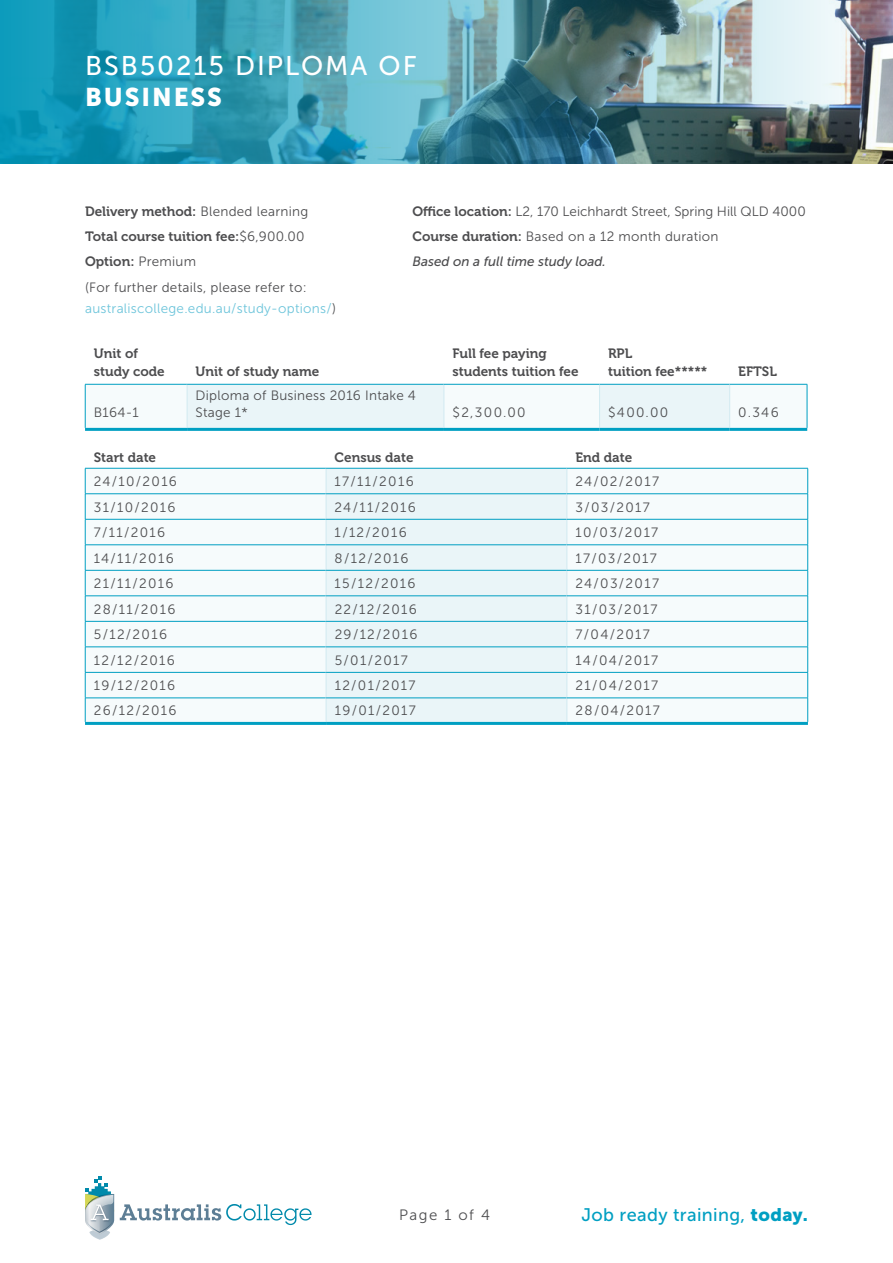
<style>
.page{position:relative;width:893px;height:1263px;background:#fff}
.page>*{position:absolute;margin:0;border:0;box-sizing:border-box;transform-origin:0 0}
.t1{font:27px "Museo Sans 500";letter-spacing:.075em;color:#fff}
.t2{font:25.5px "Museo Sans 900";letter-spacing:.075em;color:#fff}
.t3{font:18.15px "Museo Sans 500";letter-spacing:.02em;color:#009fc2}
.t4{font:15px "Museo Sans 300";letter-spacing:.1em;color:#4d4d4f}
.t5{font:13.5px "Museo Sans 300";letter-spacing:.1em;color:#4d4d4f}
.t6{font:13.5px/18px "Museo 700";color:#4d4d4f}
.t7{font:13.5px/25.2px "Museo Sans 300";color:#4d4d4f}
.t8{font:13.5px/21px "Museo Sans 300";letter-spacing:.02em;color:#6ec5db}
.t9{font:13.5px/16.2px "Museo Sans 300";letter-spacing:.02em;color:#4d4d4f}
.t10{font:italic 13.5px "Museo Sans 500";color:#4d4d4f}
.s1{font-family:"Museo Sans 300"}
.s2{color:#4d4d4f}
.s3{font-family:"Museo 700"}
.s4{font-family:"Museo Sans 900"}
</style>
<div class="page">
<img style="left:0;top:0;width:893px;height:163px">
<svg style="left:85px;top:1177px;width:29px;height:63px"></svg>
<svg style="left:120px;top:1204px;width:192px;height:21px"></svg>
<div style="left:86px;top:469px;width:721px;height:253px;background:#f6fbfc"></div>
<div style="left:327px;top:469px;width:240px;height:253px;background:#eaf5f8"></div>
<svg style="left:85px;top:469px;width:1px;height:253px"></svg>
<hr style="left:85px;top:468px;width:241px;height:1px;background:#009fc2">
<hr style="left:85px;top:493px;width:241px;height:1px;background:#009fc2">
<hr style="left:85px;top:519px;width:241px;height:1px;background:#009fc2">
<hr style="left:85px;top:544px;width:241px;height:1px;background:#009fc2">
<hr style="left:85px;top:570px;width:241px;height:1px;background:#009fc2">
<hr style="left:85px;top:596px;width:241px;height:1px;background:#009fc2">
<hr style="left:85px;top:621px;width:241px;height:1px;background:#009fc2">
<hr style="left:85px;top:647px;width:241px;height:1px;background:#009fc2">
<hr style="left:85px;top:672px;width:241px;height:1px;background:#009fc2">
<hr style="left:85px;top:698px;width:241px;height:1px;background:#009fc2">
<hr style="left:85px;top:722px;width:241px;height:3px;background:#009fc2">
<svg style="left:326px;top:469px;width:1px;height:253px"></svg>
<hr style="left:326px;top:468px;width:241px;height:1px;background:#009fc2">
<hr style="left:326px;top:493px;width:241px;height:1px;background:#009fc2">
<hr style="left:326px;top:519px;width:241px;height:1px;background:#009fc2">
<hr style="left:326px;top:544px;width:241px;height:1px;background:#009fc2">
<hr style="left:326px;top:570px;width:241px;height:1px;background:#009fc2">
<hr style="left:326px;top:596px;width:241px;height:1px;background:#009fc2">
<hr style="left:326px;top:621px;width:241px;height:1px;background:#009fc2">
<hr style="left:326px;top:647px;width:241px;height:1px;background:#009fc2">
<hr style="left:326px;top:672px;width:241px;height:1px;background:#009fc2">
<hr style="left:326px;top:698px;width:241px;height:1px;background:#009fc2">
<hr style="left:326px;top:722px;width:241px;height:3px;background:#009fc2">
<svg style="left:567px;top:469px;width:1px;height:253px"></svg>
<hr style="left:567px;top:468px;width:241px;height:1px;background:#009fc2">
<hr style="left:567px;top:493px;width:241px;height:1px;background:#009fc2">
<hr style="left:567px;top:519px;width:241px;height:1px;background:#009fc2">
<hr style="left:567px;top:544px;width:241px;height:1px;background:#009fc2">
<hr style="left:567px;top:570px;width:241px;height:1px;background:#009fc2">
<hr style="left:567px;top:596px;width:241px;height:1px;background:#009fc2">
<hr style="left:567px;top:621px;width:241px;height:1px;background:#009fc2">
<hr style="left:567px;top:647px;width:241px;height:1px;background:#009fc2">
<hr style="left:567px;top:672px;width:241px;height:1px;background:#009fc2">
<hr style="left:567px;top:698px;width:241px;height:1px;background:#009fc2">
<svg style="left:807px;top:468px;width:1px;height:254px"></svg>
<hr style="left:567px;top:722px;width:241px;height:3px;background:#009fc2">
<svg style="left:86px;top:385px;width:721px;height:43px"></svg>
<hr style="left:85px;top:384px;width:1px;height:44px;background:#009fc2">
<hr style="left:85px;top:384px;width:102px;height:1px;background:#009fc2">
<hr style="left:85px;top:428px;width:102px;height:3px;background:#009fc2">
<hr style="left:187px;top:384px;width:1px;height:44px;background:#d1eaf1">
<hr style="left:187px;top:384px;width:257px;height:1px;background:#009fc2">
<hr style="left:187px;top:428px;width:257px;height:3px;background:#009fc2">
<hr style="left:444px;top:384px;width:1px;height:44px;background:#d1eaf1">
<hr style="left:444px;top:384px;width:156px;height:1px;background:#009fc2">
<hr style="left:444px;top:428px;width:156px;height:3px;background:#009fc2">
<hr style="left:599px;top:384px;width:1px;height:44px;background:#d1eaf1">
<hr style="left:600px;top:384px;width:130px;height:1px;background:#009fc2">
<hr style="left:600px;top:428px;width:130px;height:3px;background:#009fc2">
<hr style="left:729px;top:384px;width:1px;height:44px;background:#d1eaf1">
<hr style="left:730px;top:384px;width:77px;height:1px;background:#009fc2">
<hr style="left:807px;top:384px;width:1px;height:44px;background:#009fc2">
<hr style="left:730px;top:428px;width:77px;height:3px;background:#009fc2">
<h1 class="t1" style="left:85px;top:51px;width:333px">BSB50215 DIPLOMA OF</h1>
<h2 class="t2" style="left:85px;top:83px;width:139px">BUSINESS</h2>
<p class="t6" style="left:85px;top:199px;width:225px;line-height:25.2px">Delivery method: <span class="s1">Blended learning<br></span>Total course tuition fee:<span class="s1">$6,900.00<br></span>Option: <span class="s1">Premium</span></p>
<p class="t8" style="left:85px;top:277px;width:252px"><span class="s2">(For further details, please refer to: </span>australiscollege.edu.au/study-options/<span class="s2">)</span></p>
<p class="t7" style="left:412px;top:199px;width:395px"><span class="s3">Office location:</span> L2, 170 Leichhardt Street, Spring Hill QLD 4000<br><span class="s3">Course duration:</span> Based on a 12 month duration</p>
<p class="t10" style="left:412px;top:254px;width:195px">Based on a full time study load.</p>
<p class="t6" style="left:94px;top:344px;width:72px">Unit of study code</p>
<p class="t6" style="left:196px;top:362px;width:125px">Unit of study name</p>
<p class="t6" style="left:452px;top:344px;width:128px">Full fee paying students tuition fee</p>
<p class="t6" style="left:608px;top:344px;width:101px">RPL<br>tuition fee*****</p>
<p class="t6" style="left:738px;top:362px;width:40px">EFTSL</p>
<p class="t5" style="left:94px;top:405px;width:47px">B164-1</p>
<p class="t9" style="left:196px;top:388px;width:222px">Diploma of Business 2016 Intake 4<br>Stage 1*</p>
<p class="t5" style="left:452px;top:405px;width:75px">$2,300.00</p>
<p class="t5" style="left:608px;top:405px;width:62px">$400.00</p>
<p class="t5" style="left:738px;top:405px;width:42px">0.346</p>
<p class="t6" style="left:94px;top:449px;width:64px">Start date</p>
<p class="t6" style="left:335px;top:449px;width:80px">Census date</p>
<p class="t6" style="left:575px;top:449px;width:58px">End date</p>
<p class="t5" style="left:94px;top:474px;width:85px">24/10/2016</p>
<p class="t5" style="left:335px;top:474px;width:81px">17/11/2016</p>
<p class="t5" style="left:575px;top:474px;width:85px">24/02/2017</p>
<p class="t5" style="left:94px;top:500px;width:83px">31/10/2016</p>
<p class="t5" style="left:335px;top:500px;width:83px">24/11/2016</p>
<p class="t5" style="left:575px;top:500px;width:76px">3/03/2017</p>
<p class="t5" style="left:94px;top:525px;width:73px">7/11/2016</p>
<p class="t5" style="left:335px;top:525px;width:74px">1/12/2016</p>
<p class="t5" style="left:575px;top:525px;width:84px">10/03/2017</p>
<p class="t5" style="left:94px;top:551px;width:81px">14/11/2016</p>
<p class="t5" style="left:335px;top:551px;width:75px">8/12/2016</p>
<p class="t5" style="left:575px;top:551px;width:83px">17/03/2017</p>
<p class="t5" style="left:94px;top:576px;width:81px">21/11/2016</p>
<p class="t5" style="left:335px;top:576px;width:82px">15/12/2016</p>
<p class="t5" style="left:575px;top:576px;width:85px">24/03/2017</p>
<p class="t5" style="left:94px;top:602px;width:83px">28/11/2016</p>
<p class="t5" style="left:335px;top:602px;width:84px">22/12/2016</p>
<p class="t5" style="left:575px;top:602px;width:84px">31/03/2017</p>
<p class="t5" style="left:94px;top:627px;width:75px">5/12/2016</p>
<p class="t5" style="left:335px;top:627px;width:84px">29/12/2016</p>
<p class="t5" style="left:575px;top:627px;width:76px">7/04/2017</p>
<p class="t5" style="left:94px;top:653px;width:82px">12/12/2016</p>
<p class="t5" style="left:335px;top:653px;width:75px">5/01/2017</p>
<p class="t5" style="left:575px;top:653px;width:84px">14/04/2017</p>
<p class="t5" style="left:94px;top:678px;width:83px">19/12/2016</p>
<p class="t5" style="left:335px;top:678px;width:82px">12/01/2017</p>
<p class="t5" style="left:576px;top:678px;width:84px">21/04/2017</p>
<p class="t5" style="left:94px;top:703px;width:84px">26/12/2016</p>
<p class="t5" style="left:335px;top:703px;width:83px">19/01/2017</p>
<p class="t5" style="left:576px;top:703px;width:86px">28/04/2017</p>
<p class="t4" style="left:399px;top:1207px;width:92px">Page 1 of 4</p>
<h3 class="t3" style="left:581px;top:1204px;width:228px">Job ready training, <span class="s4">today.</span></h3>
</div>
